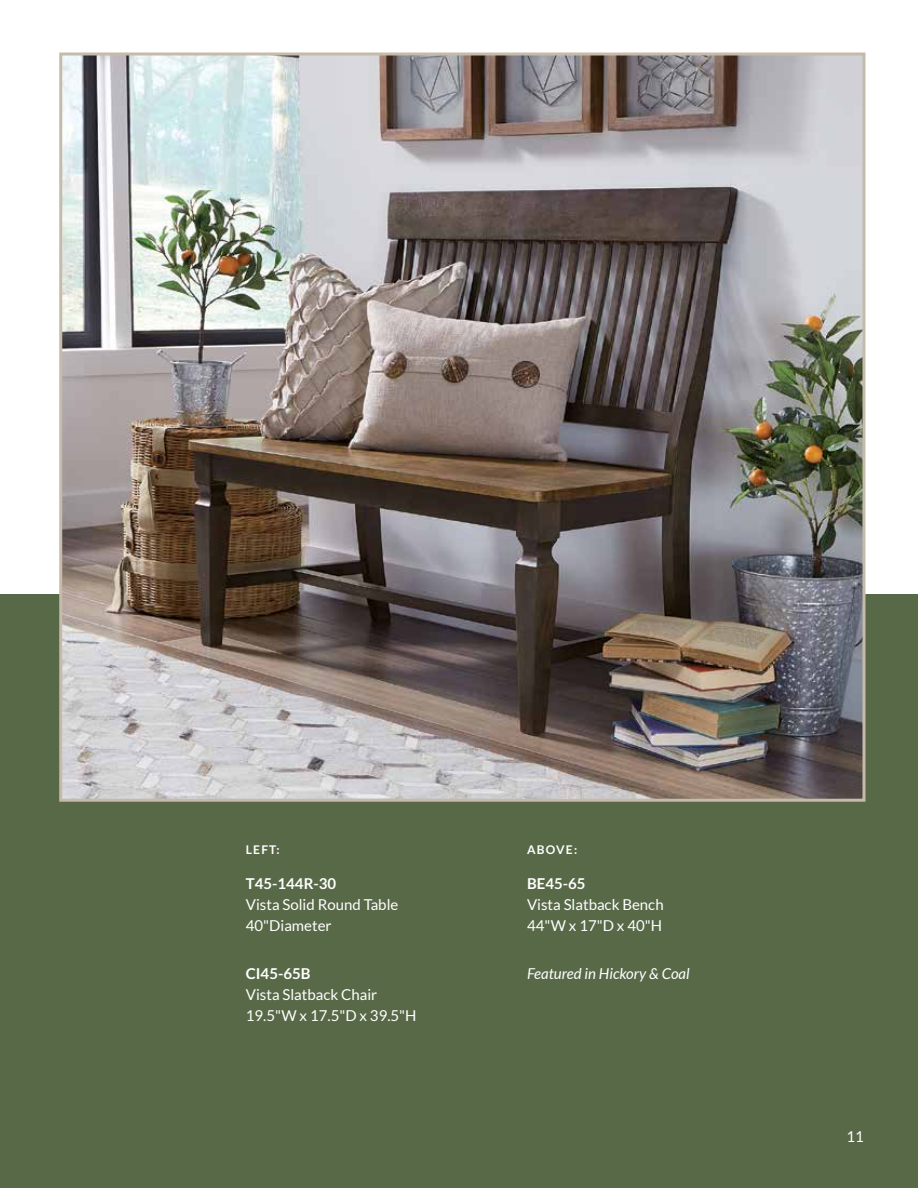
<style>
.page{position:relative;width:918px;height:1188px;background:#fff}
.page>*{position:absolute;margin:0;border:0;box-sizing:border-box;transform-origin:0 0}
.t1{font:15px/21px "Lato";color:#fff}
.t2{font:700 15px "Lato";color:#fff}
.t3{font:italic 15px "Lato";color:#fff}
.t4{font:700 12px "Lato";letter-spacing:.1em;color:#fff}
</style>
<div class="page">
<div style="left:0;top:594px;width:918px;height:594px;background:#586948"></div>
<img style="left:63px;top:56px;width:799px;height:742px">
<div style="left:59px;top:52px;width:807px;height:750px;border:3px solid #c6bbaa"></div>
<p class="t4" style="left:246px;top:843px;width:35px">LEFT:</p>
<p class="t2" style="left:246px;top:875px;width:92px">T45-144R-30</p>
<p class="t1" style="left:246px;top:894px;width:154px">Vista Solid Round Table<br>40"Diameter</p>
<p class="t2" style="left:246px;top:965px;width:66px">CI45-65B</p>
<p class="t1" style="left:246px;top:984px;width:172px">Vista Slatback Chair<br>19.5"W x 17.5"D x 39.5"H</p>
<p class="t4" style="left:527px;top:843px;width:52px">ABOVE:</p>
<p class="t2" style="left:527px;top:875px;width:60px">BE45-65</p>
<p class="t1" style="left:527px;top:894px;width:138px">Vista Slatback Bench<br>44"W x 17"D x 40"H</p>
<p class="t3" style="left:527px;top:965px;width:164px">Featured in Hickory &amp; Coal</p>
<p class="t1" style="left:847px;top:1126px;width:19px">11</p>
</div>
